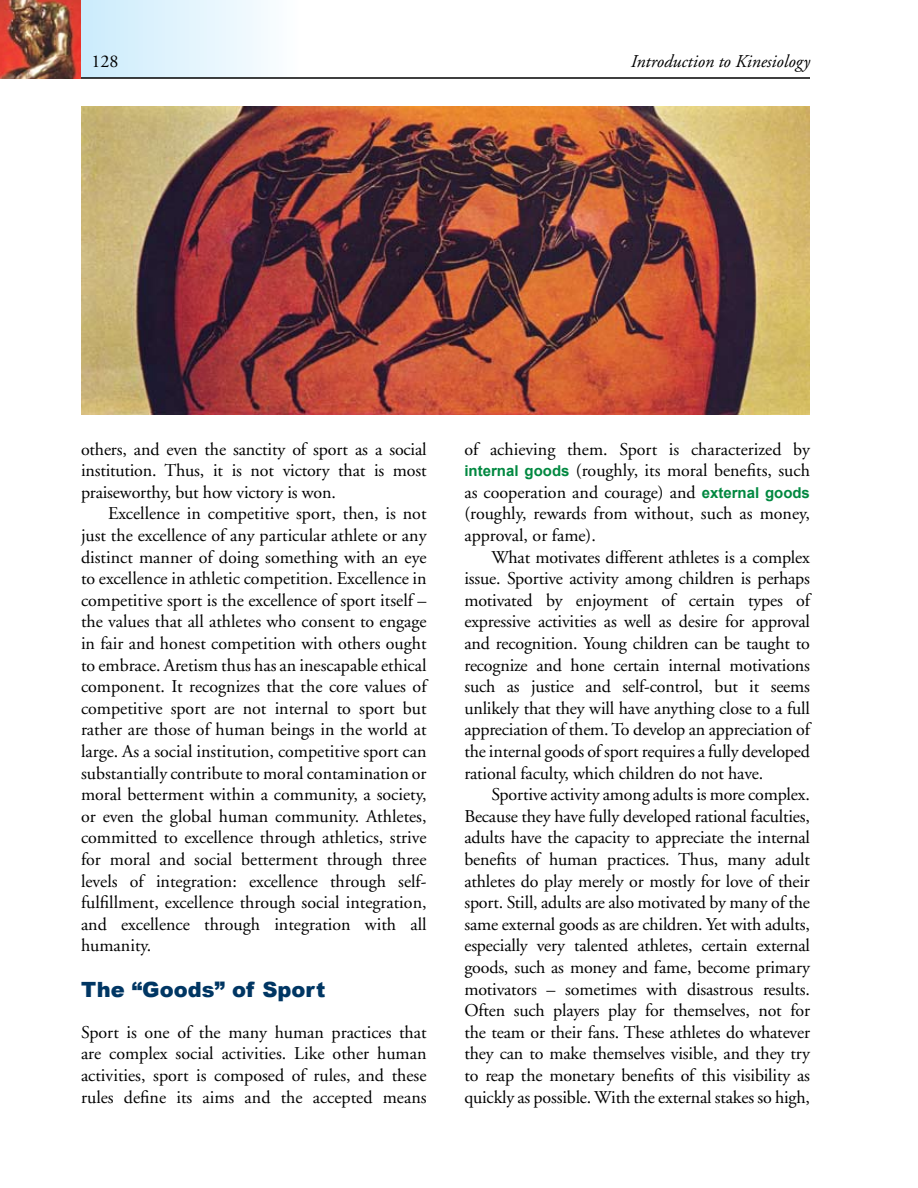
<style>
.page{position:relative;width:918px;height:1188px;background:#fff}
.page>*{position:absolute;margin:0;border:0;box-sizing:border-box;transform-origin:0 0}
.t1{font:900 21px "Arial";color:#003663}
.t2{font:18px/21.6px "Adobe Garamond";letter-spacing:-.005em;color:#000;text-align:justify}
.t3{font:italic 18px "Adobe Garamond";color:#000}
.s1{font-family:"Arial";font-weight:700;font-size:15px;color:#008840}
</style>
<div class="page">
<hr style="left:81px;top:77px;width:729px;height:2px;background:#000">
<img style="left:0;top:0;width:81px;height:79px">
<div style="left:81px;top:0;width:253px;height:78px;background:linear-gradient(to right,#cbecfc,#fff)"></div>
<img style="left:81px;top:107px;width:729px;height:307px">
<p class="t2" style="left:92px;top:51px;width:28px">128</p>
<p class="t3" style="left:631px;top:52px;width:181px">Introduction to Kinesiology</p>
<p class="t2" style="left:81px;top:438px;width:347px">others, and even the sanctity of sport as a social institution. Thus, it is not victory that is most praiseworthy, but how victory is won.</p>
<p class="t2" style="left:81px;top:503px;width:347px;text-indent:27px">Excellence in competitive sport, then, is not just the excellence of any particular athlete or any distinct manner of doing something with an eye to excellence in athletic competition. Excellence in competitive sport is the excellence of sport itself – the values that all athletes who consent to engage in fair and honest competition with others ought to embrace. Aretism thus has an inescapable ethical component. It recognizes that the core values of competitive sport are not internal to sport but rather are those of human beings in the world at large. As a social institution, competitive sport can substantially contribute to moral contamination or moral betterment within a community, a society, or even the global human community. Athletes, committed to excellence through athletics, strive for moral and social betterment through three levels of integration: excellence through self&shy;fulfillment, excellence through social integration, and excellence through integration with all humanity.</p>
<p class="t1" style="left:81px;top:974px;width:246px">The “Goods” of Sport</p>
<p class="t2" style="left:81px;top:1022px;width:347px">Sport is one of the many human practices that are complex social activities. Like other human activities, sport is composed of rules, and these rules define its aims and the accepted means</p>
<p class="t2" style="left:464px;top:438px;width:347px">of achieving them. Sport is characterized by <span class="s1">internal goods</span> (roughly, its moral benefits, such as cooperation and courage) and <span class="s1">external goods </span>(roughly, rewards from without, such as money, approval, or fame).</p>
<p class="t2" style="left:464px;top:546px;width:347px;text-indent:27px">What motivates different athletes is a complex issue. Sportive activity among children is perhaps motivated by enjoyment of certain types of expressive activities as well as desire for approval and recognition. Young children can be taught to recognize and hone certain internal motivations such as justice and self-control, but it seems unlikely that they will have anything close to a full appreciation of them. To develop an appreciation of the internal goods of sport requires a fully developed rational faculty, which children do not have.</p>
<p class="t2" style="left:464px;top:784px;width:347px;text-indent:27px">Sportive activity among adults is more complex.<br>Because they have fully developed rational faculties, adults have the capacity to appreciate the internal benefits of human practices. Thus, many adult athletes do play merely or mostly for love of their sport. Still, adults are also motivated by many of the same external goods as are children. Yet with adults, especially very talented athletes, certain external goods, such as money and fame, become primary motivators – sometimes with disastrous results.<br>Often such players play for themselves, not for the team or their fans. These athletes do whatever they can to make themselves visible, and they try to reap the monetary benefits of this visibility as quickly as possible. With the external stakes so high,</p>
</div>
